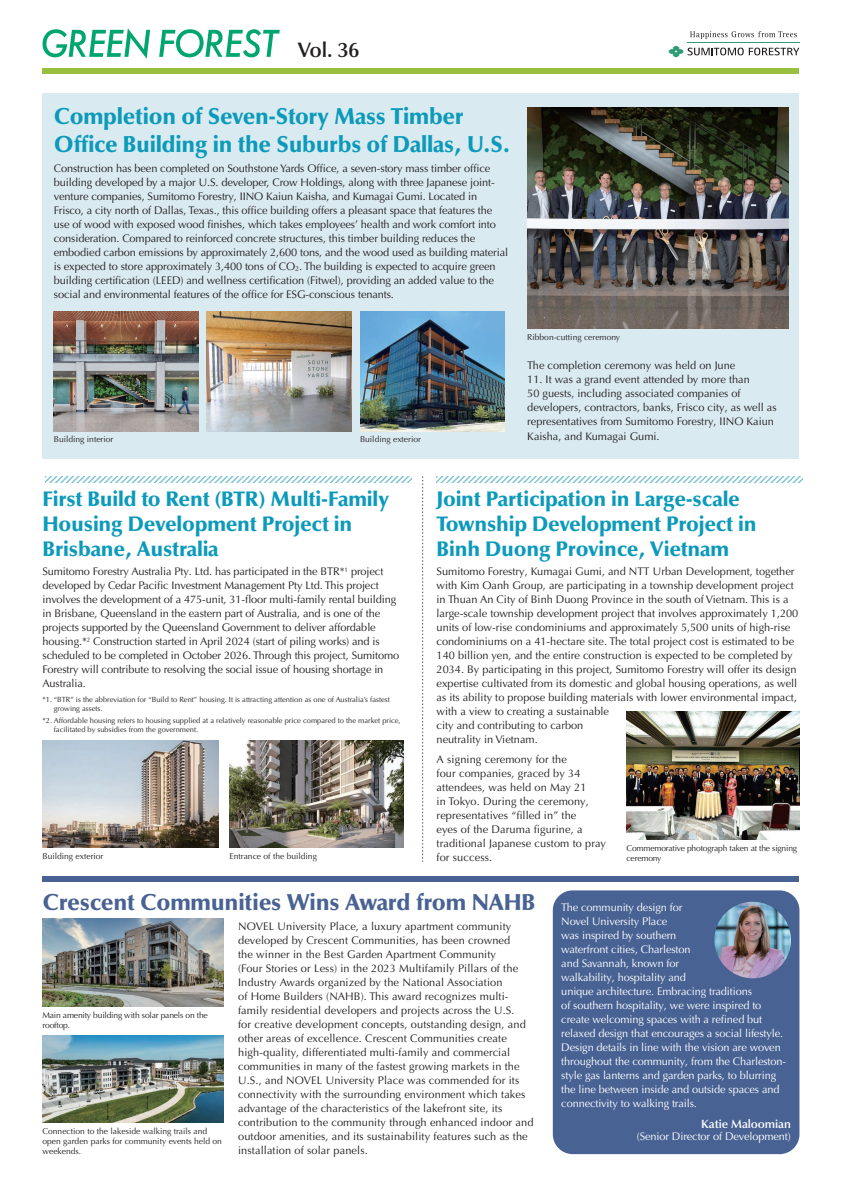
<style>
.page{position:relative;width:842px;height:1191px;background:#fff}
.page>*{position:absolute;margin:0;border:0;box-sizing:border-box;transform-origin:0 0}
.t1{font:900 23px/28px "Optima LT Pro";letter-spacing:-.01em;color:#0c9abb}
.t2{font:900 23px "Optima LT Pro";letter-spacing:-.01em;color:#486293}
.t3{font:900 21px/25px "Optima LT Pro";letter-spacing:-.01em;color:#0c9abb}
.t4{font:600 21px "Optima LT Pro";color:#231f20}
.t5{font:600 12px "Optima LT Pro";letter-spacing:-.01em;color:#fff}
.t6{font:11px/14px "Optima LT Pro";color:#231f20}
.t7{font:11px/14px "Optima LT Pro";letter-spacing:-.01em;color:#fff}
.t8{font:8.5px/10px "Optima LT Pro";color:#231f20}
.t9{font:8.5px/10px "Optima LT Pro";letter-spacing:-.02em;color:#231f20}
.t10{font:7.5px/9px "Optima LT Pro";color:#231f20}
.s1{font-size:7.2px}
</style>
<div class="page">
<div style="left:43px;top:94px;width:756px;height:365px;background:#daeaf1"></div>
<div style="left:553px;top:890px;width:246px;height:264px;background:#486293;border-radius:20px"></div>
<svg style="left:43px;top:28px;width:107px;height:31px"></svg>
<svg style="left:159px;top:29px;width:121px;height:28px"></svg>
<svg style="left:668px;top:46px;width:131px;height:11px"></svg>
<svg style="left:690px;top:31px;width:107px;height:8px"></svg>
<hr style="left:687px;top:42px;width:112px;height:1px;background:#309c74">
<div style="left:43px;top:68px;width:756px;height:6px;background:#98c03e"></div>
<img style="left:527px;top:108px;width:261px;height:221px">
<img style="left:207px;top:312px;width:144px;height:119px">
<img style="left:54px;top:312px;width:144px;height:119px">
<img style="left:360px;top:312px;width:145px;height:119px">
<img style="left:43px;top:740px;width:175px;height:108px">
<img style="left:626px;top:711px;width:173px;height:128px">
<img style="left:43px;top:918px;width:181px;height:88px">
<img style="left:43px;top:1035px;width:181px;height:88px">
<img style="left:230px;top:740px;width:174px;height:108px">
<div style="left:43px;top:876px;width:756px;height:6px;background:#486293"></div>
<img style="left:714px;top:901px;width:77px;height:77px;border-radius:38px">
<svg style="left:45px;top:476px;width:366px;height:6px"></svg>
<svg style="left:437px;top:476px;width:365px;height:6px"></svg>
<svg style="left:422px;top:476px;width:1px;height:386px"></svg>
<h2 class="t4" style="left:298px;top:36px;width:63px">Vol. 36</h2>
<h1 class="t1" style="left:54px;top:102px;width:458px">Completion of Seven-Story Mass Timber<br>Office Building in the Suburbs of Dallas, U.S.</h1>
<p class="t6" style="left:54px;top:161px;width:456px">Construction has been completed on Southstone Yards Office, a seven-story mass timber office building developed by a major U.S. developer, Crow Holdings, along with three Japanese joint&shy;venture companies, Sumitomo Forestry, IINO Kaiun Kaisha, and Kumagai Gumi. Located in Frisco, a city north of Dallas, Texas., this office building offers a pleasant space that features the use of wood with exposed wood finishes, which takes employees’ health and work comfort into consideration. Compared to reinforced concrete structures, this timber building reduces the embodied carbon emissions by approximately 2,600 tons, and the wood used as building material is expected to store approximately 3,400 tons of CO<span class="s1">2</span>. The building is expected to acquire green building certification (LEED) and wellness certification (Fitwel), providing an added value to the social and environmental features of the office for ESG-conscious tenants.</p>
<p class="t8" style="left:54px;top:434px;width:61px">Building interior</p>
<p class="t8" style="left:360px;top:434px;width:62px">Building exterior</p>
<p class="t8" style="left:527px;top:332px;width:94px">Ribbon-cutting ceremony</p>
<p class="t6" style="left:527px;top:359px;width:209px">The completion ceremony was held on June</p>
<p class="t6" style="left:527px;top:373px;width:251px">11. It was a grand event attended by more than<br>50 guests, including associated companies of developers, contractors, banks, Frisco city, as well as representatives from Sumitomo Forestry, IINO Kaiun Kaisha, and Kumagai Gumi.</p>
<h2 class="t3" style="left:43px;top:486px;width:348px">First Build to Rent (BTR) Multi-Family<br>Housing Development Project in<br>Brisbane, Australia</h2>
<p class="t6" style="left:43px;top:564px;width:358px">Sumitomo Forestry Australia Pty. Ltd. has participated in the BTR*<sup>1</sup> project developed by Cedar Pacific Investment Management Pty Ltd. This project involves the development of a 475-unit, 31-floor multi-family rental building in Brisbane, Queensland in the eastern part of Australia, and is one of the projects supported by the Queensland Government to deliver affordable housing.*<sup>2</sup> Construction started in April 2024 (start of piling works) and is scheduled to be completed in October 2026. Through this project, Sumitomo Forestry will contribute to resolving the social issue of housing shortage in Australia.</p>
<p class="t10" style="left:54px;top:695px;width:337px;text-indent:-11px">*1. “BTR” is the abbreviation for “Build to Rent” housing. It is attracting attention as one of Australia’s fastest growing assets.</p>
<p class="t10" style="left:54px;top:716px;width:348px;text-indent:-11px">*2. Affordable housing refers to housing supplied at a relatively reasonable price compared to the market price, facilitated by subsidies from the government.</p>
<p class="t8" style="left:43px;top:851px;width:62px">Building exterior</p>
<p class="t8" style="left:230px;top:851px;width:89px">Entrance of the building</p>
<h2 class="t3" style="left:437px;top:486px;width:321px">Joint Participation in Large-scale<br>Township Development Project in<br>Binh Duong Province, Vietnam</h2>
<p class="t6" style="left:437px;top:564px;width:363px">Sumitomo Forestry, Kumagai Gumi, and NTT Urban Development, together with Kim Oanh Group, are participating in a township development project in Thuan An City of Binh Duong Province in the south of Vietnam. This is a large-scale township development project that involves approximately 1,200 units of low-rise condominiums and approximately 5,500 units of high-rise condominiums on a 41-hectare site. The total project cost is estimated to be 140 billion yen, and the entire construction is expected to be completed by 2034. By participating in this project, Sumitomo Forestry will offer its design expertise cultivated from its domestic and global housing operations, as well as its ability to propose building materials with lower environmental impact, with a view to creating a sustainable<br>city and contributing to carbon<br>neutrality in Vietnam.</p>
<p class="t6" style="left:437px;top:752px;width:171px">A signing ceremony for the<br>four companies, graced by 34 attendees, was held on May 21<br>in Tokyo. During the ceremony, representatives “filled in” the<br>eyes of the Daruma figurine, a traditional Japanese custom to pray for success.</p>
<p class="t9" style="left:626px;top:843px;width:172px">Commemorative photograph taken at the signing ceremony</p>
<h1 class="t2" style="left:43px;top:887px;width:495px">Crescent Communities Wins Award from NAHB</h1>
<p class="t6" style="left:238px;top:919px;width:297px">NOVEL University Place, a luxury apartment community developed by Crescent Communities, has been crowned<br>the winner in the Best Garden Apartment Community<br>(Four Stories or Less) in the 2023 Multifamily Pillars of the Industry Awards organized by the National Association<br>of Home Builders (NAHB). This award recognizes multi&shy;family residential developers and projects across the U.S.<br>for creative development concepts, outstanding design, and other areas of excellence. Crescent Communities create high-quality, differentiated multi-family and commercial communities in many of the fastest growing markets in the U.S., and NOVEL University Place was commended for its connectivity with the surrounding environment which takes advantage of the characteristics of the lakefront site, its contribution to the community through enhanced indoor and outdoor amenities, and its sustainability features such as the installation of solar panels.</p>
<p class="t9" style="left:43px;top:1010px;width:167px">Main amenity building with solar panels on the rooftop.</p>
<p class="t8" style="left:43px;top:1126px;width:181px">Connection to the lakeside walking trails and open garden parks for community events held on weekends.</p>
<p class="t7" style="left:561px;top:900px;width:226px">The community design for<br>Novel University Place<br>was inspired by southern<br>waterfront cities, Charleston<br>and Savannah, known for<br>walkability, hospitality and<br>unique architecture. Embracing traditions<br>of southern hospitality, we were inspired to create welcoming spaces with a refined but relaxed design that encourages a social lifestyle.<br>Design details in line with the vision are woven throughout the community, from the Charleston&shy;style gas lanterns and garden parks, to blurring the line between inside and outside spaces and connectivity to walking trails.</p>
<p class="t5" style="left:701px;top:1116px;width:91px">Katie Maloomian</p>
<p class="t7" style="left:637px;top:1129px;width:156px">(Senior Director of Development)</p>
</div>
